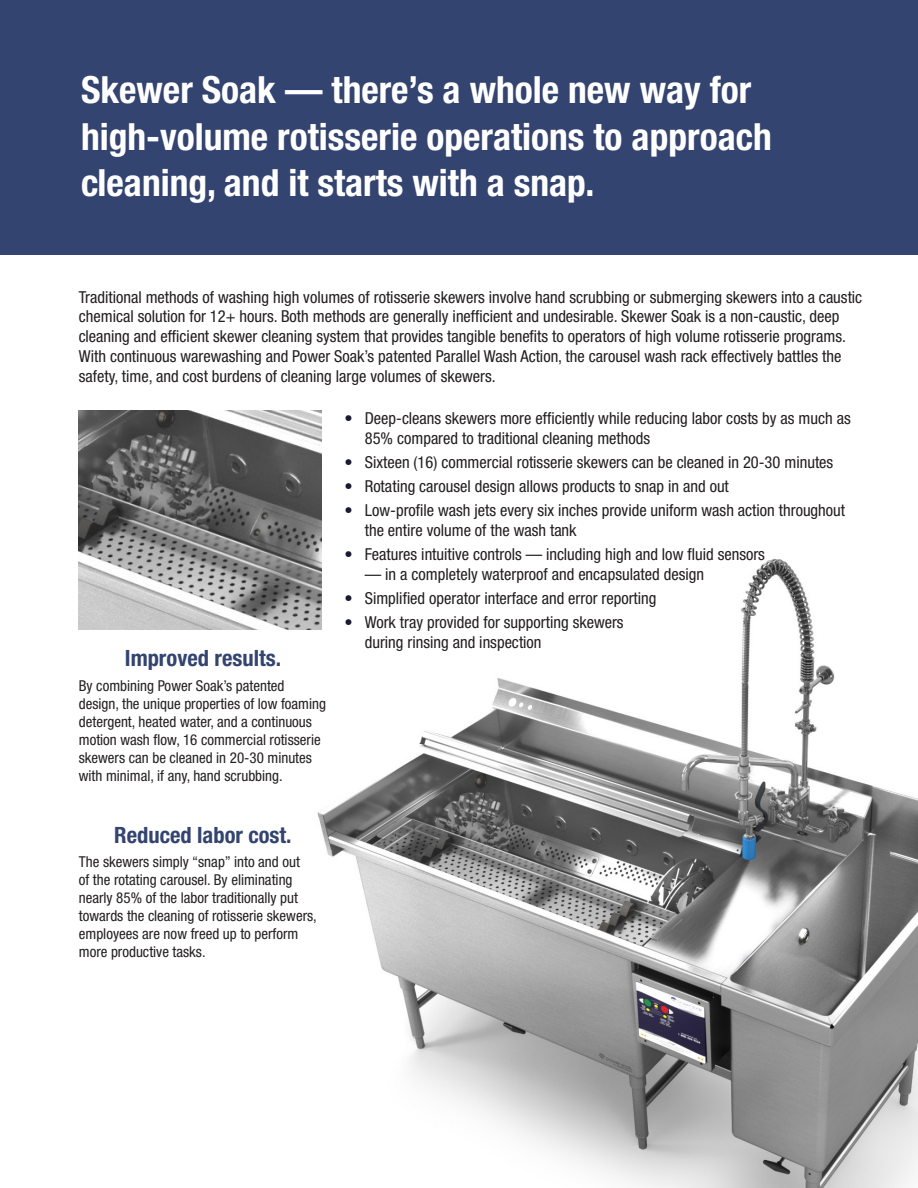
<style>
.page{position:relative;width:918px;height:1188px;background:#fff}
.page>*{position:absolute;margin:0;border:0;box-sizing:border-box;transform-origin:0 0}
.t1{font:700 condensed 37.5px/46.5px "Helvetica Neue";color:#fff}
.t2{font:700 condensed 22.5px "Helvetica Neue";color:#344470}
.t3{font:condensed 16.5px/19.8px "Helvetica Neue";color:#231f20}
.t4{font:condensed 15px/18px "Helvetica Neue";color:#231f20}
.s1{color:#191933}
</style>
<div class="page">
<img style="left:205px;top:539px;width:713px;height:649px">
<div style="left:0;top:0;width:918px;height:255px;background:#344470"></div>
<img style="left:79px;top:411px;width:242px;height:218px">
<p class="t1" style="left:81px;top:66px;width:672px">Skewer Soak — there’s a whole new way for</p>
<p class="t1" style="left:81px;top:112px;width:692px">high-volume rotisserie operations to approach cleaning, and it starts with a snap.</p>
<p class="t3" style="left:79px;top:287px;width:785px">Traditional methods of washing high volumes of rotisserie skewers involve hand scrubbing or submerging skewers into a caustic chemical solution for 12+ hours. Both methods are generally inefficient and undesirable. Skewer Soak is a non-caustic, deep cleaning and efficient skewer cleaning system that provides tangible benefits to operators of high volume rotisserie programs.<br>With continuous warewashing and Power Soak’s patented Parallel Wash Action, the carousel wash rack effectively battles the safety, time, and cost burdens of cleaning large volumes of skewers.</p>
<p class="t2" style="left:125px;top:645px;width:158px">Improved results.</p>
<p class="t4" style="left:79px;top:677px;width:249px">By combining Power Soak’s patented design, the unique properties of low foaming detergent, heated water, and a continuous motion wash flow, 16 commercial rotisserie skewers can be cleaned in 20-30 minutes with minimal, if any, hand scrubbing.</p>
<p class="t2" style="left:114px;top:821px;width:179px">Reduced labor cost.</p>
<p class="t4" style="left:79px;top:853px;width:239px">The skewers simply “snap” into and out<br>of the rotating carousel. By eliminating nearly 85% of the labor traditionally put towards the cleaning of rotisserie skewers, employees are now freed up to perform more productive tasks.</p>
<p class="t3" style="left:365px;top:408px;width:488px;text-indent:-20px"><span class="s1">•</span> Deep-cleans skewers more efficiently while reducing labor costs by as much as<br>85% compared to traditional cleaning methods</p>
<p class="t3" style="left:345px;top:452px;width:490px"><span class="s1">•</span> Sixteen (16) commercial rotisserie skewers can be cleaned in 20-30 minutes</p>
<p class="t3" style="left:345px;top:476px;width:386px"><span class="s1">•</span> Rotating carousel design allows products to snap in and out</p>
<p class="t3" style="left:365px;top:500px;width:482px;text-indent:-20px"><span class="s1">•</span> Low-profile wash jets every six inches provide uniform wash action throughout the entire volume of the wash tank</p>
<p class="t3" style="left:345px;top:544px;width:422px"><span class="s1">•</span> Features intuitive controls — including high and low fluid sensors</p>
<p class="t3" style="left:365px;top:564px;width:341px">— in a completely waterproof and encapsulated design</p>
<p class="t3" style="left:345px;top:588px;width:314px"><span class="s1">•</span> Simplified operator interface and error reporting</p>
<p class="t3" style="left:345px;top:612px;width:281px"><span class="s1">•</span> Work tray provided for supporting skewers</p>
<p class="t3" style="left:365px;top:632px;width:178px">during rinsing and inspection</p>
</div>
